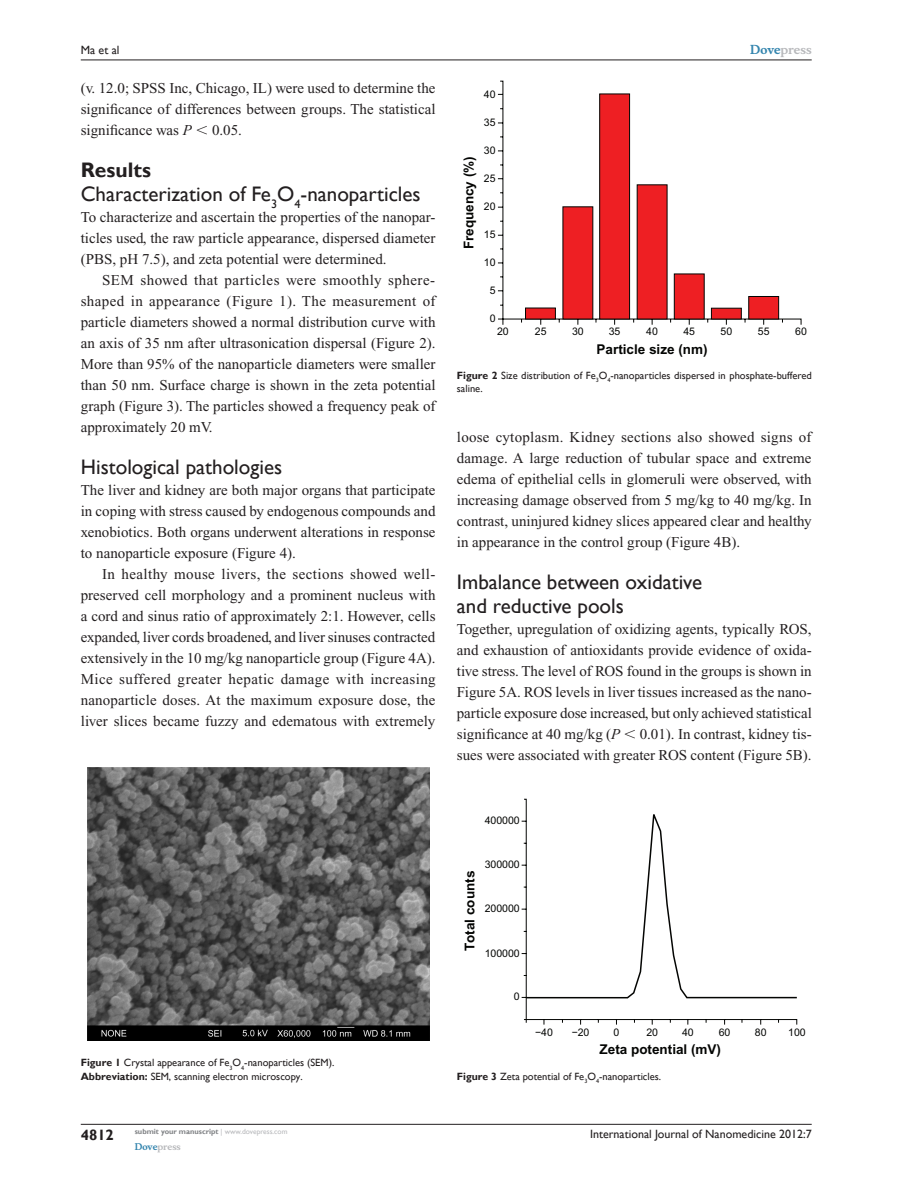
<style>
.page{position:relative;width:918px;height:1188px;background:#fff}
.page>*{position:absolute;margin:0;border:0;box-sizing:border-box;transform-origin:0 0}
.H2-after-H1{font:21px/24px "Gill Sans";color:#231f20}
.t1{font:700 21px "Gill Sans";color:#231f20}
.Tx{font:15px/21px "Times New Roman";color:#231f20;text-align:justify}
.TxF{font:15px/21px "Times New Roman";color:#231f20;text-align:justify}
.t2{font:700 15px "Gill Sans";color:#231f20}
.t3{font:700 13.5px "Arial";color:#040503}
.t4{font:12px "Gill Sans";color:#231f20}
.t5{font:700 12px "Musee";color:#b8b9bc}
.FC{font:10.5px/13.5px "Gill Sans";color:#231f20}
.t6{font:10.5px "Arial";color:#040503}
.t7{font:700 9px "Musee";color:#b8b9bc}
.t8{font:700 7.5px "Gill Sans";color:#808285}
.s1{font-style:italic}
.s2{font-family:"Mathematical Pi One"}
.s3{color:#3485ae}
.s4{font-weight:700}
.s5{font-weight:400;color:#b8b9bc}
</style>
<div class="page">
<img style="left:87px;top:767px;width:342px;height:274px">
<svg style="left:497px;top:80px;width:305px;height:245px"></svg>
<div style="left:525px;top:308px;width:31px;height:11px;background:#ee1f23"></div>
<div style="left:563px;top:206px;width:30px;height:113px;background:#ee1f23"></div>
<div style="left:674px;top:274px;width:31px;height:45px;background:#ee1f23;border:1px solid #040503"></div>
<div style="left:711px;top:308px;width:31px;height:11px;background:#ee1f23;border:1px solid #040503"></div>
<div style="left:748px;top:296px;width:31px;height:23px;background:#ee1f23;border:1px solid #040503"></div>
<div style="left:599px;top:94px;width:31px;height:225px;background:#ee1f23;border:1px solid #040503"></div>
<div style="left:637px;top:184px;width:30px;height:135px;background:#ee1f23"></div>
<svg style="left:521px;top:799px;width:277px;height:226px"></svg>
<svg style="left:525px;top:808px;width:273px;height:191px"></svg>
<hr style="left:81px;top:1124px;width:731px;height:1px;background:#231f20">
<hr style="left:81px;top:60px;width:731px;height:1px;background:#231f20">
<p class="t4" style="left:81px;top:43px;width:40px">Ma et al</p>
<p class="TxF" style="left:81px;top:77px;width:356px">(v. 12.0; SPSS Inc, Chicago, IL) were used to determine the significance of differences between groups. The statistical significance was <span class="s1">P</span> <span class="s2">,</span> 0.05.</p>
<h1 class="t1" style="left:81px;top:157px;width:72px">Results</h1>
<p class="H2-after-H1" style="left:81px;top:182px;width:341px">Characterization of Fe<sub>3</sub>O<sub>4</sub>-nanoparticles</p>
<p class="TxF" style="left:81px;top:206px;width:356px">To characterize and ascertain the properties of the nanopar&shy;ticles used, the raw particle appearance, dispersed diameter (PBS, pH 7.5), and zeta potential were determined.</p>
<p class="Tx" style="left:81px;top:269px;width:356px;text-indent:21px">SEM showed that particles were smoothly sphere&shy;shaped in appearance (Figure 1). The measurement of particle diameters showed a normal distribution curve with an axis of 35 nm after ultrasonication dispersal (Figure 2).<br>More than 95% of the nanoparticle diameters were smaller than 50 nm. Surface charge is shown in the zeta potential graph (Figure 3). The particles showed a frequency peak of approximately 20 mV.</p>
<h2 class="H2-after-H1" style="left:81px;top:455px;width:203px">Histological pathologies</h2>
<p class="TxF" style="left:81px;top:479px;width:356px">The liver and kidney are both major organs that participate in coping with stress caused by endogenous compounds and xenobiotics. Both organs underwent alterations in response to nanoparticle exposure (Figure 4).</p>
<p class="Tx" style="left:81px;top:563px;width:356px;text-indent:21px">In healthy mouse livers, the sections showed well&shy;preserved cell morphology and a prominent nucleus with a cord and sinus ratio of approximately 2:1. However, cells expanded, liver cords broadened, and liver sinuses contracted extensively in the 10 mg/kg nanoparticle group (Figure 4A).<br>Mice suffered greater hepatic damage with increasing nanoparticle doses. At the maximum exposure dose, the liver slices became fuzzy and edematous with extremely</p>
<p class="t6" style="left:484px;top:88px;width:13px">40</p>
<p class="t6" style="left:484px;top:116px;width:13px">35</p>
<p class="t3" style="left:461px;top:249px;width:95px;rotate:-90deg">Frequency (%)</p>
<p class="t6" style="left:484px;top:144px;width:13px">30</p>
<p class="t6" style="left:484px;top:172px;width:13px">25</p>
<p class="t6" style="left:484px;top:201px;width:13px">20</p>
<p class="t6" style="left:484px;top:229px;width:13px">15</p>
<p class="t6" style="left:484px;top:256px;width:13px">10</p>
<p class="t6" style="left:490px;top:284px;width:7px">5</p>
<p class="t6" style="left:490px;top:313px;width:7px">0</p>
<p class="t6" style="left:497px;top:325px;width:13px">20</p>
<p class="t6" style="left:535px;top:325px;width:13px">25</p>
<p class="t6" style="left:572px;top:325px;width:13px">30</p>
<p class="t5" style="left:750px;top:43px;width:63px"><span class="s3">Dove</span>press</p>
<p class="t6" style="left:646px;top:325px;width:13px">40</p>
<p class="t6" style="left:683px;top:325px;width:13px">45</p>
<p class="t6" style="left:721px;top:325px;width:13px">50</p>
<p class="t6" style="left:758px;top:325px;width:13px">55</p>
<p class="t6" style="left:795px;top:325px;width:13px">60</p>
<p class="t3" style="left:597px;top:342px;width:113px">Particle size (nm)</p>
<p class="t6" style="left:609px;top:325px;width:13px">35</p>
<p class="FC" style="left:457px;top:369px;width:356px"><span class="s4">Figure 2</span> Size distribution of Fe<sub>3</sub>O<sub>4</sub>-nanoparticles dispersed in phosphate-buffered saline.</p>
<p class="Tx" style="left:457px;top:426px;width:356px">loose cytoplasm. Kidney sections also showed signs of damage. A large reduction of tubular space and extreme edema of epithelial cells in glomeruli were observed, with increasing damage observed from 5 mg/kg to 40 mg/kg. In contrast, uninjured kidney slices appeared clear and healthy in appearance in the control group (Figure 4B).</p>
<h2 class="H2-after-H1" style="left:457px;top:570px;width:247px">Imbalance between oxidative and reductive pools</h2>
<p class="TxF" style="left:457px;top:618px;width:356px">Together, upregulation of oxidizing agents, typically ROS, and exhaustion of antioxidants provide evidence of oxida&shy;tive stress. The level of ROS found in the groups is shown in Figure 5A. ROS levels in liver tissues increased as the nano&shy;particle exposure dose increased, but only achieved statistical significance at 40 mg/kg (<span class="s1">P</span> <span class="s2">,</span> 0.01). In contrast, kidney tis&shy;sues were associated with greater ROS content (Figure 5B).</p>
<p class="FC" style="left:81px;top:1056px;width:255px"><span class="s4">Figure 1</span> Crystal appearance of Fe<sub>3</sub>O<sub>4</sub>-nanoparticles (SEM).</p>
<p class="FC" style="left:81px;top:1069px;width:224px"><span class="s4">Abbreviation:</span> SEM, scanning electron microscopy.</p>
<p class="t2" style="left:81px;top:1126px;width:35px">4812</p>
<p class="t8" style="left:135px;top:1127px;width:154px">submit your manuscript <span class="s5">| www.dovepress.com</span></p>
<p class="t7" style="left:135px;top:1141px;width:48px"><span class="s3">Dove</span>press</p>
<p class="t6" style="left:485px;top:815px;width:37px">400000</p>
<p class="t3" style="left:462px;top:951px;width:82px;rotate:-90deg">Total counts</p>
<p class="t6" style="left:485px;top:859px;width:37px">300000</p>
<p class="t6" style="left:485px;top:903px;width:37px">200000</p>
<p class="t6" style="left:485px;top:947px;width:37px">100000</p>
<p class="t6" style="left:514px;top:991px;width:7px">0</p>
<p class="t6" style="left:535px;top:1026px;width:19px">−40</p>
<p class="t6" style="left:572px;top:1026px;width:19px">−20</p>
<p class="t6" style="left:614px;top:1026px;width:7px">0</p>
<p class="t6" style="left:646px;top:1026px;width:13px">20</p>
<p class="t6" style="left:682px;top:1026px;width:13px">40</p>
<p class="t6" style="left:719px;top:1026px;width:13px">60</p>
<p class="t6" style="left:755px;top:1026px;width:13px">80</p>
<p class="t6" style="left:788px;top:1026px;width:19px">100</p>
<p class="t3" style="left:600px;top:1041px;width:123px">Zeta potential (mV)</p>
<p class="FC" style="left:457px;top:1069px;width:206px"><span class="s4">Figure 3</span> Zeta potential of Fe<sub>3</sub>O<sub>4</sub>-nanoparticles.</p>
<p class="t4" style="left:590px;top:1127px;width:223px">International Journal of Nanomedicine 2012:7</p>
</div>
